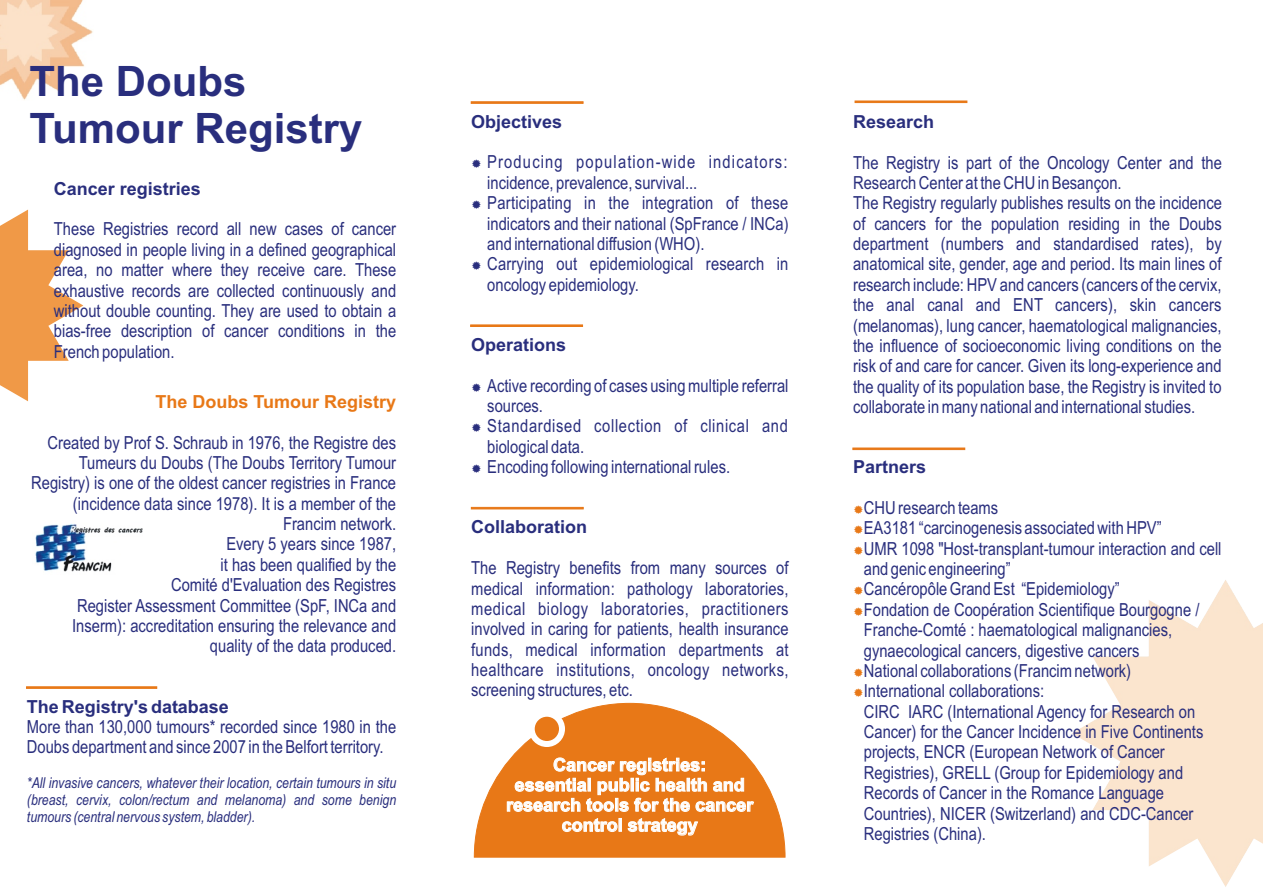
<style>
.page{position:relative;width:1263px;height:894px;background:#fff}
.page>*{position:absolute;margin:0;border:0;box-sizing:border-box;transform-origin:0 0}
.t1{font:700 42px/47px "Arial";color:#292e7d}
.t2{font:18px/20.4px "Arial Narrow";color:#292e7d}
.t3{font:700 18px "Arial";color:#292e7d}
.t4{font:700 18px/20.1px "Arial";color:#fff;text-align:center}
.t5{font:700 18px "Arial";color:#e87817}
.t6{font:italic 15px/17px "Arial Narrow";color:#292e7d;text-align:justify}
</style>
<div class="page">
<img style="left:35px;top:524px;width:108px;height:48px">
<img style="left:0;top:0;width:93px;height:100px">
<img style="left:1072px;top:580px;width:191px;height:307px">
<svg style="left:0;top:209px;width:83px;height:193px"></svg>
<div style="left:26px;top:687px;width:131px;height:2px;background:#e87817;border:1px solid #e87817"></div>
<hr style="left:471px;top:102px;width:112px;height:1px;background:#e87817">
<hr style="left:471px;top:325px;width:112px;height:2px;background:#e87817">
<hr style="left:471px;top:507px;width:112px;height:2px;background:#e87817">
<hr style="left:855px;top:101px;width:112px;height:2px;background:#e87817">
<hr style="left:853px;top:448px;width:112px;height:2px;background:#e87817">
<svg style="left:474px;top:703px;width:311px;height:154px;fill:#e87817"></svg>
<div style="left:529px;top:711px;width:36px;height:36px;background:#e87817;border:6px solid #fff;border-radius:50%"></div>
<h1 class="t1" style="left:30px;top:61px;width:334px">The Doubs<br>Tumour Registry</h1>
<p class="t3" style="left:54px;top:182px;width:149px">Cancer registries</p>
<p class="t2" style="left:54px;top:221px;width:344px;text-align:justify">These Registries record all new cases of cancer diagnosed in people living in a defined geographical area, no matter where they receive care. These exhaustive records are collected continuously and without double counting. They are used to obtain a bias-free description of cancer conditions in the French population.</p>
<p class="t5" style="left:156px;top:395px;width:242px">The Doubs Tumour Registry</p>
<p class="t2" style="left:31px;top:434px;width:367px;text-align:right">Created by Prof S. Schraub in 1976, the Registre des Tumeurs du Doubs (The Doubs Territory Tumour Registry) is one of the oldest cancer registries in France (incidence data since 1978). It is a member of the Francim network.<br>Every 5 years since 1987,<br>it has been qualified by the<br>Comité d'Evaluation des Registres<br>Register Assessment Committee (SpF, INCa and Inserm): accreditation ensuring the relevance and quality of the data produced.</p>
<p class="t3" style="left:27px;top:700px;width:203px">The Registry's database</p>
<p class="t2" style="left:27px;top:739px;width:358px">Doubs department and since 2007 in the Belfort territory.</p>
<p class="t6" style="left:27px;top:775px;width:371px">*All invasive cancers, whatever their location, certain tumours in situ (breast, cervix, colon/rectum and melanoma) and some benign tumours (central nervous system, bladder).</p>
<p class="t2" style="left:27px;top:718px;width:371px">More than 130,000 tumours* recorded since 1980 in the</p>
<p class="t3" style="left:471px;top:115px;width:93px">Objectives</p>
<p class="t2" style="left:487px;top:154px;width:303px">Producing population-wide indicators: incidence, prevalence, survival...<br>Participating in the integration of these indicators and their national (SpFrance / INCa) and international diffusion (WHO).<br>Carrying out epidemiological research in oncology epidemiology.</p>
<p class="t3" style="left:471px;top:338px;width:97px">Operations</p>
<p class="t2" style="left:487px;top:377px;width:303px">Active recording of cases using multiple referral sources.<br>Standardised collection of clinical and biological data.<br>Encoding following international rules.</p>
<p class="t3" style="left:471px;top:520px;width:118px">Collaboration</p>
<p class="t2" style="left:471px;top:559px;width:319px;text-align:justify">The Registry benefits from many sources of medical information: pathology laboratories, medical biology laboratories, practitioners involved in caring for patients, health insurance funds, medical information departments at healthcare institutions, oncology networks, screening structures, etc.</p>
<p class="t4" style="left:506px;top:756px;width:249px">Cancer registries:<br>essential public health and research tools for the cancer control strategy</p>
<p class="t3" style="left:853px;top:115px;width:83px">Research</p>
<p class="t2" style="left:853px;top:154px;width:370px">The Registry is part of the Oncology Center and the Research Center at the CHU in Besançon.<br>The Registry regularly publishes results on the incidence of cancers for the population residing in the Doubs department (numbers and standardised rates), by anatomical site, gender, age and period. Its main lines of research include: HPV and cancers (cancers of the cervix, the anal canal and ENT cancers), skin cancers (melanomas), lung cancer, haematological malignancies, the influence of socioeconomic living conditions on the risk of and care for cancer. Given its long-experience and the quality of its population base, the Registry is invited to collaborate in many national and international studies.</p>
<p class="t3" style="left:853px;top:460px;width:75px">Partners</p>
<p class="t2" style="left:864px;top:499px;width:359px">CHU research teams<br>EA3181 “carcinogenesis associated with HPV”<br>UMR 1098 "Host-transplant-tumour interaction and cell and genic engineering”<br>Cancéropôle Grand Est “Epidemiology”<br>Fondation de Coopération Scientifique Bourgogne / Franche-Comté : haematological malignancies, gynaecological cancers, digestive cancers<br>National collaborations (Francim network)<br>International collaborations:<br>CIRC IARC (International Agency for Research on Cancer) for the Cancer Incidence in Five Continents projects, ENCR (European Network of Cancer Registries), GRELL (Group for Epidemiology and Records of Cancer in the Romance Language Countries), NICER (Switzerland) and CDC-Cancer Registries (China).</p>
</div>
